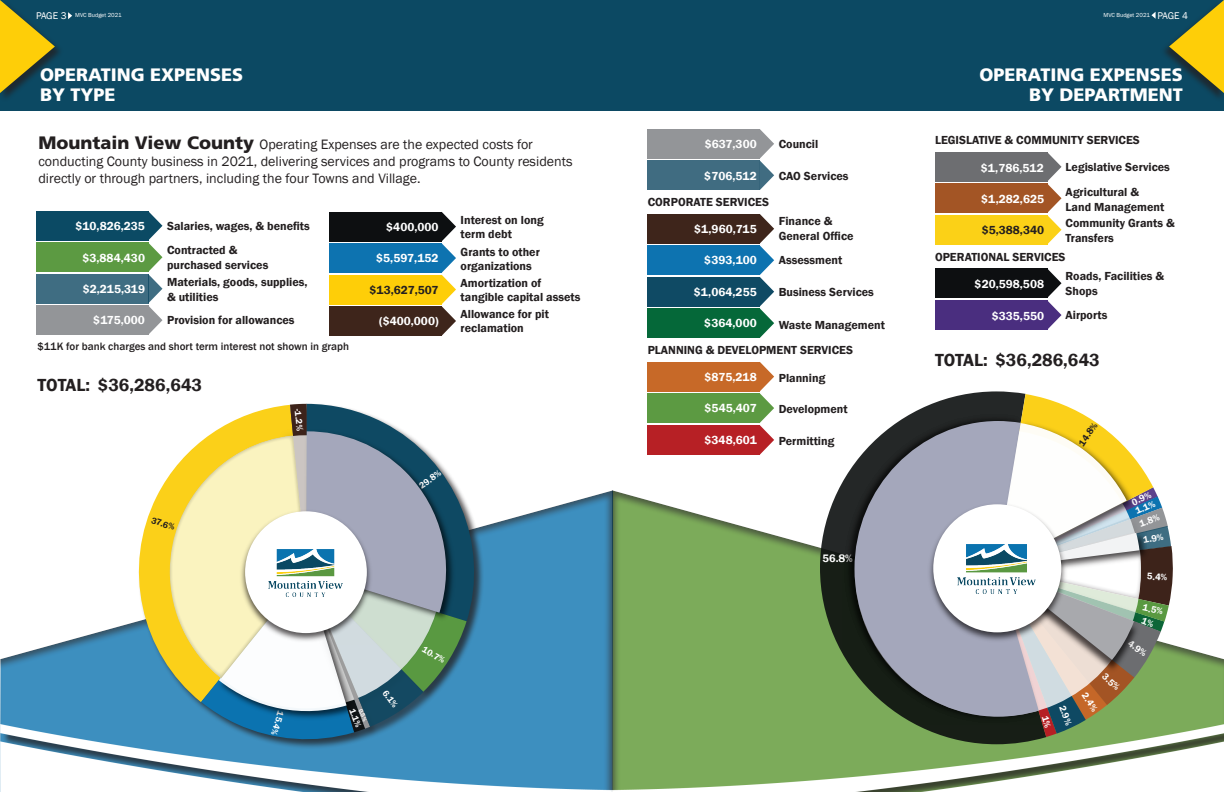
<style>
.page{position:relative;width:1224px;height:792px;background:#fff}
.page>*{position:absolute;margin:0;border:0;box-sizing:border-box;transform-origin:0 0}
.t1{font:800 18px "Articulate";color:#fff}
.t2{font:600 18px "Franklin Gothic";color:#231f20}
.t3{font:14px/16.8px "Franklin Gothic";color:#231f20}
.t4{font:600 12px "Franklin Gothic";color:#231f20}
.t5{font:600 12px "Franklin Gothic";color:#fff}
.t6{font:600 11.2px "Franklin Gothic";color:#fff}
.t7{font:500 11px "Franklin Gothic";color:#231f20}
.t8{font:10px "Franklin Gothic";letter-spacing:-.025em;color:#fff}
.t9{font:600 9.6px "Franklin Gothic";color:#fff}
.t10{font:600 9.6px "Franklin Gothic";color:#231f20}
.t11{font:600 9.1px "Franklin Gothic";color:#fff}
.t12{font:600 9.1px "Franklin Gothic";color:#231f20}
.t13{font:600 6.1px "Franklin Gothic";color:#fff}
.t14{font:6px "Franklin Gothic";color:#fff}
.s1{font-family:"Articulate";font-weight:800;font-size:18px}
</style>
<div class="page">
<div style="left:608px;top:487px;width:616px;height:305px;background:#231f20;opacity:.75"></div>
<div style="left:0;top:489px;width:614px;height:303px;background:#231f20;opacity:.75"></div>
<div style="left:612px;top:0;width:612px;height:111px;background:#0c4963"></div>
<div style="left:36px;top:211px;width:112px;height:30px;background:#0b4a64"></div>
<div style="left:0;top:0;width:612px;height:111px;background:#0c4963"></div>
<svg style="left:68px;top:12px;width:4px;height:7px"></svg>
<div style="left:138px;top:403px;width:346px;height:346px;background:#231f20;opacity:.75"></div>
<svg style="left:121px;top:405px;width:49px;height:297px"></svg>
<svg style="left:467px;top:404px;width:24px;height:217px"></svg>
<svg style="left:170px;top:404px;width:297px;height:321px"></svg>
<img style="left:237px;top:507px;width:138px;height:137px">
<div style="left:245px;top:511px;width:122px;height:122px;background:#fff;border-radius:50%"></div>
<img style="left:268px;top:550px;width:74px;height:46px">
<svg style="left:1151px;top:12px;width:5px;height:7px"></svg>
<svg style="left:148px;top:211px;width:14px;height:124px"></svg>
<svg style="left:442px;top:212px;width:14px;height:124px"></svg>
<div style="left:36px;top:243px;width:112px;height:29px;background:#5c9a42"></div>
<div style="left:36px;top:274px;width:112px;height:30px;background:#3f6d82"></div>
<div style="left:36px;top:305px;width:112px;height:30px;background:#939598"></div>
<div style="left:330px;top:212px;width:112px;height:29px;background:#0d0f11"></div>
<div style="left:330px;top:243px;width:112px;height:30px;background:#0d73b0"></div>
<div style="left:330px;top:275px;width:112px;height:29px;background:#fece08"></div>
<div style="left:330px;top:306px;width:112px;height:30px;background:#3e251b"></div>
<div style="left:648px;top:129px;width:112px;height:30px;background:#939598"></div>
<svg style="left:1169px;top:0;width:55px;height:93px"></svg>
<svg style="left:760px;top:129px;width:14px;height:61px"></svg>
<svg style="left:760px;top:214px;width:14px;height:124px"></svg>
<div style="left:648px;top:161px;width:112px;height:29px;background:#406c81"></div>
<div style="left:648px;top:214px;width:112px;height:30px;background:#3e251b"></div>
<div style="left:648px;top:245px;width:112px;height:30px;background:#0d73b0"></div>
<div style="left:648px;top:277px;width:112px;height:30px;background:#0f4a64"></div>
<div style="left:648px;top:308px;width:112px;height:30px;background:#056839"></div>
<div style="left:648px;top:362px;width:112px;height:29px;background:#c76928"></div>
<div style="left:648px;top:393px;width:112px;height:30px;background:#5c9a42"></div>
<svg style="left:0;top:0;width:55px;height:93px"></svg>
<svg style="left:760px;top:362px;width:14px;height:93px"></svg>
<div style="left:648px;top:425px;width:112px;height:30px;background:#b72025"></div>
<svg style="left:820px;top:391px;width:206px;height:334px"></svg>
<img style="left:843px;top:413px;width:153px;height:312px">
<svg style="left:854px;top:421px;width:142px;height:296px;background:#848993"></svg>
<img style="left:925px;top:500px;width:71px;height:144px">
<div style="left:933px;top:504px;width:128px;height:128px;background:#fff;border-radius:50%"></div>
<img style="left:958px;top:545px;width:38px;height:49px">
<svg style="left:1047px;top:152px;width:15px;height:93px"></svg>
<div style="left:935px;top:152px;width:112px;height:30px;background:#6d6e71"></div>
<div style="left:935px;top:183px;width:112px;height:30px;background:#a35525"></div>
<div style="left:935px;top:215px;width:112px;height:30px;background:#fbd117"></div>
<div style="left:935px;top:269px;width:112px;height:29px;background:#0d0f11"></div>
<svg style="left:1047px;top:268px;width:15px;height:62px"></svg>
<div style="left:935px;top:300px;width:112px;height:30px;background:#4a2e7f"></div>
<img style="left:0;top:725px;width:1224px;height:67px">
<div style="left:614px;top:727px;width:610px;height:65px;background:#231f20;opacity:.75"></div>
<svg style="left:996px;top:394px;width:177px;height:343px"></svg>
<p class="t8" style="left:36px;top:10px;width:32px">PAGE 3</p>
<p class="t14" style="left:75px;top:12px;width:48px">MVC Budget 2021</p>
<p class="t1" style="left:40px;top:63px;width:205px">OPERATING EXPENSES</p>
<p class="t1" style="left:40px;top:83px;width:77px">BY TYPE</p>
<p class="t3" style="left:38px;top:137px;width:536px"><span class="s1">Mountain View County</span> Operating Expenses are the expected costs for conducting County business in 2021, delivering services and programs to County residents directly or through partners, including the four Towns and Village.</p>
<p class="t5" style="left:76px;top:219px;width:71px">$10,826,235</p>
<p class="t5" style="left:82px;top:250px;width:64px">$3,884,430</p>
<p class="t5" style="left:83px;top:282px;width:64px">$2,215,319</p>
<p class="t5" style="left:93px;top:313px;width:53px">$175,000</p>
<p class="t4" style="left:167px;top:219px;width:144px">Salaries, wages, &amp; benefits</p>
<p class="t4" style="left:167px;top:243px;width:72px">Contracted &amp;</p>
<p class="t4" style="left:167px;top:257px;width:103px">purchased services</p>
<p class="t4" style="left:167px;top:275px;width:142px">Materials, goods, supplies,</p>
<p class="t4" style="left:167px;top:289px;width:53px">&amp; utilities</p>
<p class="t4" style="left:167px;top:313px;width:129px">Provision for allowances</p>
<p class="t7" style="left:37px;top:340px;width:313px">$11K for bank charges and short term interest not shown in graph</p>
<p class="t2" style="left:37px;top:374px;width:166px">TOTAL: $36,286,643</p>
<p class="t12" style="left:153px;top:515px;width:25px;rotate:17deg">37.6%</p>
<p class="t11" style="left:303px;top:408px;width:23px;rotate:84deg">-1.2%</p>
<p class="t5" style="left:386px;top:219px;width:54px">$400,000</p>
<p class="t5" style="left:376px;top:251px;width:64px">$5,597,152</p>
<p class="t4" style="left:370px;top:282px;width:71px">$13,627,507</p>
<p class="t5" style="left:379px;top:314px;width:61px">($400,000)</p>
<p class="t4" style="left:461px;top:213px;width:85px">Interest on long</p>
<p class="t4" style="left:461px;top:227px;width:53px">term debt</p>
<p class="t4" style="left:461px;top:244px;width:81px">Grants to other</p>
<p class="t4" style="left:461px;top:259px;width:73px">organizations</p>
<p class="t4" style="left:461px;top:275px;width:82px">Amortization of</p>
<p class="t4" style="left:461px;top:290px;width:121px">tangible capital assets</p>
<p class="t4" style="left:461px;top:307px;width:90px">Allowance for pit</p>
<p class="t4" style="left:461px;top:321px;width:65px">reclamation</p>
<p class="t11" style="left:417px;top:482px;width:26px;rotate:-35deg">29.8%</p>
<p class="t11" style="left:286px;top:713px;width:26px;rotate:107deg">15.4%</p>
<p class="t11" style="left:357px;top:707px;width:21px;rotate:69deg">1.1%</p>
<p class="t13" style="left:364px;top:707px;width:14px;rotate:68deg">0.5%</p>
<p class="t11" style="left:389px;top:688px;width:21px;rotate:55deg">6.1%</p>
<p class="t11" style="left:426px;top:644px;width:26px;rotate:30deg">10.7%</p>
<p class="t5" style="left:705px;top:137px;width:53px">$637,300</p>
<p class="t5" style="left:704px;top:168px;width:54px">$706,512</p>
<p class="t4" style="left:648px;top:195px;width:123px">CORPORATE SERVICES</p>
<p class="t5" style="left:694px;top:222px;width:64px">$1,960,715</p>
<p class="t5" style="left:704px;top:253px;width:54px">$393,100</p>
<p class="t5" style="left:694px;top:284px;width:64px">$1,064,255</p>
<p class="t5" style="left:704px;top:316px;width:54px">$364,000</p>
<p class="t4" style="left:779px;top:137px;width:41px">Council</p>
<p class="t4" style="left:779px;top:169px;width:71px">CAO Services</p>
<p class="t4" style="left:779px;top:214px;width:55px">Finance &amp;</p>
<p class="t4" style="left:779px;top:228px;width:76px">General Office</p>
<p class="t4" style="left:779px;top:253px;width:65px">Assessment</p>
<p class="t4" style="left:779px;top:284px;width:97px">Business Services</p>
<p class="t4" style="left:779px;top:317px;width:108px">Waste Management</p>
<p class="t4" style="left:648px;top:343px;width:207px">PLANNING &amp; DEVELOPMENT SERVICES</p>
<p class="t5" style="left:705px;top:369px;width:54px">$875,218</p>
<p class="t5" style="left:705px;top:401px;width:54px">$545,407</p>
<p class="t5" style="left:705px;top:433px;width:54px">$348,601</p>
<p class="t4" style="left:779px;top:370px;width:48px">Planning</p>
<p class="t4" style="left:779px;top:402px;width:70px">Development</p>
<p class="t4" style="left:779px;top:434px;width:57px">Permitting</p>
<p class="t6" style="left:823px;top:551px;width:32px">56.8%</p>
<p class="t14" style="left:1104px;top:12px;width:48px">MVC Budget 2021</p>
<p class="t8" style="left:1157px;top:9px;width:32px">PAGE 4</p>
<p class="t1" style="left:980px;top:63px;width:205px">OPERATING EXPENSES</p>
<p class="t1" style="left:1029px;top:83px;width:155px">BY DEPARTMENT</p>
<p class="t4" style="left:935px;top:133px;width:206px">LEGISLATIVE &amp; COMMUNITY SERVICES</p>
<p class="t5" style="left:981px;top:161px;width:64px">$1,786,512</p>
<p class="t4" style="left:1066px;top:159px;width:106px">Legislative Services</p>
<p class="t4" style="left:1066px;top:185px;width:75px">Agricultural &amp;</p>
<p class="t4" style="left:1066px;top:199px;width:100px">Land Management</p>
<p class="t4" style="left:1066px;top:216px;width:111px">Community Grants &amp;</p>
<p class="t4" style="left:1066px;top:230px;width:50px">Transfers</p>
<p class="t4" style="left:1066px;top:269px;width:100px">Roads, Facilities &amp;</p>
<p class="t4" style="left:1066px;top:283px;width:34px">Shops</p>
<p class="t4" style="left:1066px;top:307px;width:43px">Airports</p>
<p class="t5" style="left:981px;top:192px;width:64px">$1,282,625</p>
<p class="t4" style="left:982px;top:223px;width:64px">$5,388,340</p>
<p class="t4" style="left:935px;top:249px;width:132px">OPERATIONAL SERVICES</p>
<p class="t5" style="left:975px;top:277px;width:71px">$20,598,508</p>
<p class="t5" style="left:992px;top:308px;width:54px">$335,550</p>
<p class="t2" style="left:935px;top:348px;width:166px">TOTAL: $36,286,643</p>
<p class="t10" style="left:1076px;top:442px;width:27px;rotate:-56deg">14.8%</p>
<p class="t9" style="left:1130px;top:497px;width:22px;rotate:-24deg">0.9%</p>
<p class="t9" style="left:1133px;top:506px;width:22px;rotate:-24deg">1.1%</p>
<p class="t9" style="left:1138px;top:519px;width:22px;rotate:-20deg">1.8%</p>
<p class="t9" style="left:1142px;top:534px;width:22px;rotate:-11deg">1.9%</p>
<p class="t9" style="left:1147px;top:570px;width:22px;rotate:3deg">5.4%</p>
<p class="t9" style="left:1144px;top:602px;width:22px;rotate:12deg">1.5%</p>
<p class="t9" style="left:1132px;top:638px;width:22px;rotate:34deg">4.9%</p>
<p class="t9" style="left:1068px;top:704px;width:22px;rotate:70deg">2.9%</p>
<p class="t9" style="left:1108px;top:670px;width:22px;rotate:43deg">3.5%</p>
<p class="t9" style="left:1089px;top:690px;width:22px;rotate:56deg">2.4%</p>
</div>
